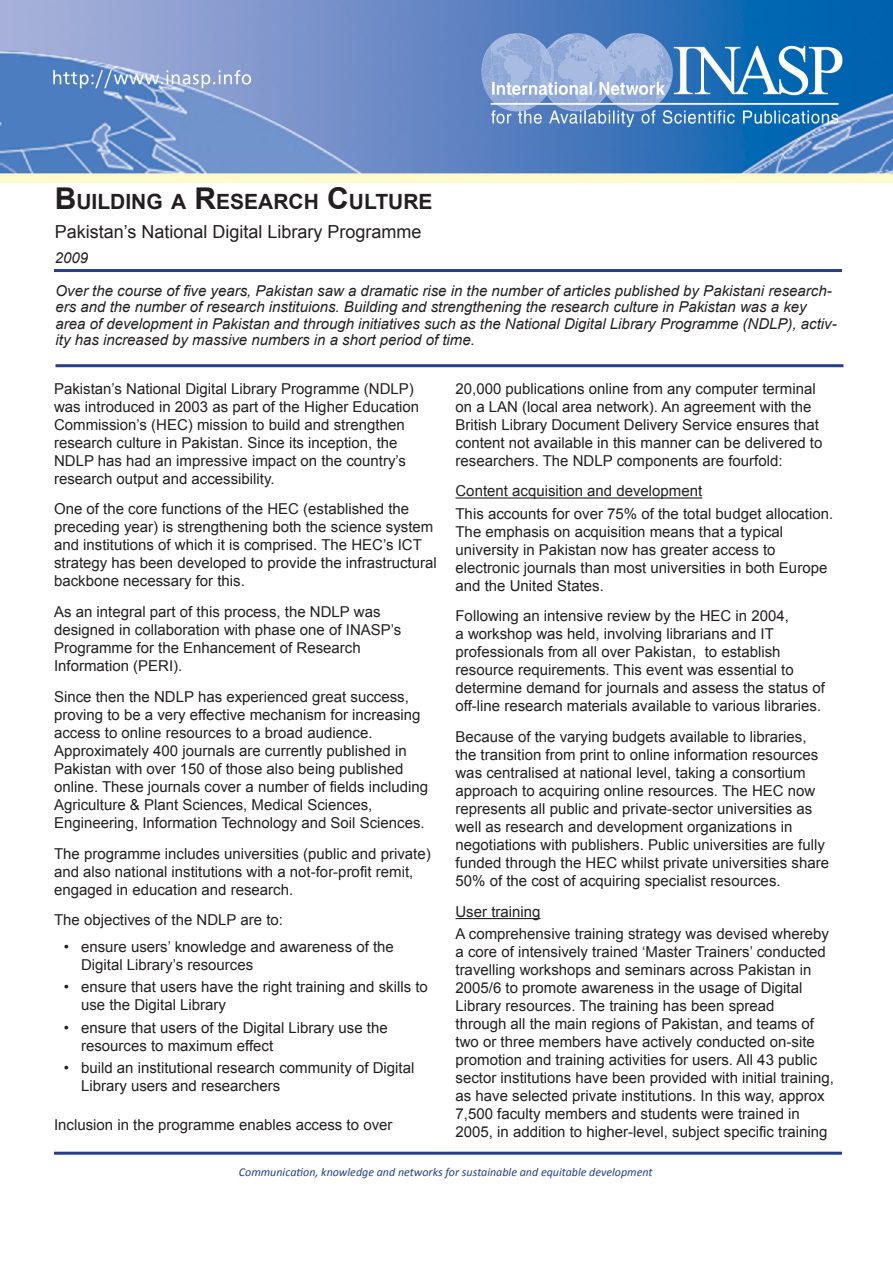
<style>
.page{position:relative;width:893px;height:1263px;background:#fff}
.page>*{position:absolute;margin:0;border:0;box-sizing:border-box;transform-origin:0 0}
.t1{font:700 21px "Arial";color:#231f20}
.t2{font:18px "Arial";color:#231f20}
.t3{font:15px/18px "Arial";color:#231f20}
.t4{font:italic 15px/16.5px "Arial";color:#231f20}
.t5{font:italic 12px "Calibri";color:#253f8e}
.s1{font-size:30px}
</style>
<div class="page">
<hr style="left:455px;top:497px;width:247px;height:1px;background:#231f20">
<hr style="left:455px;top:918px;width:85px;height:1px;background:#231f20">
<hr style="left:56px;top:1152px;width:784px;height:3px;background:#253f8e">
<hr style="left:56px;top:269px;width:784px;height:3px;background:#253f8e">
<hr style="left:57px;top:364px;width:785px;height:3px;background:#253f8e">
<img style="left:0;top:0;width:893px;height:182px">
<p class="t1" style="left:55px;top:187px;width:379px"><span class="s1">B</span>UILDING A <span class="s1">R</span>ESEARCH <span class="s1">C</span>ULTURE</p>
<p class="t2" style="left:55px;top:220px;width:368px">Pakistan’s National Digital Library Programme</p>
<p class="t4" style="left:55px;top:250px;width:35px">2009</p>
<p class="t4" style="left:56px;top:282px;width:783px">Over the course of five years, Pakistan saw a dramatic rise in the number of articles published by Pakistani research&shy;ers and the number of research instituions. Building and strengthening the research culture in Pakistan was a key area of development in Pakistan and through initiatives such as the National Digital Library Programme (NDLP), activ&shy;ity has increased by massive numbers in a short period of time.</p>
<p class="t3" style="left:54px;top:379px;width:367px">Pakistan’s National Digital Library Programme (NDLP) was introduced in 2003 as part of the Higher Education Commission’s (HEC) mission to build and strengthen research culture in Pakistan. Since its inception, the NDLP has had an impressive impact on the country’s research output and accessibility.</p>
<p class="t3" style="left:54px;top:500px;width:384px">One of the core functions of the HEC (established the preceding year) is strengthening both the science system and institutions of which it is comprised. The HEC’s ICT strategy has been developed to provide the infrastructural backbone necessary for this.</p>
<p class="t3" style="left:54px;top:603px;width:349px">As an integral part of this process, the NDLP was designed in collaboration with phase one of INASP’s Programme for the Enhancement of Research Information (PERI).</p>
<p class="t3" style="left:54px;top:688px;width:376px">Since then the NDLP has experienced great success, proving to be a very effective mechanism for increasing access to online resources to a broad audience.<br>Approximately 400 journals are currently published in Pakistan with over 150 of those also being published online. These journals cover a number of fields including Agriculture &amp; Plant Sciences, Medical Sciences, Engineering, Information Technology and Soil Sciences.</p>
<p class="t3" style="left:54px;top:845px;width:378px">The programme includes universities (public and private) and also national institutions with a not-for-profit remit, engaged in education and research.</p>
<p class="t3" style="left:54px;top:911px;width:231px">The objectives of the NDLP are to:</p>
<p class="t3" style="left:81px;top:938px;width:314px;text-indent:-17px">• ensure users’ knowledge and awareness of the<br>Digital Library’s resources</p>
<p class="t3" style="left:81px;top:978px;width:348px;text-indent:-17px">• ensure that users have the right training and skills to use the Digital Library</p>
<p class="t3" style="left:81px;top:1018px;width:308px;text-indent:-17px">• ensure that users of the Digital Library use the resources to maximum effect</p>
<p class="t3" style="left:81px;top:1059px;width:335px;text-indent:-17px">• build an institutional research community of Digital<br>Library users and researchers</p>
<p class="t3" style="left:54px;top:1116px;width:340px">Inclusion in the programme enables access to over</p>
<p class="t3" style="left:455px;top:379px;width:368px">20,000 publications online from any computer terminal on a LAN (local area network). An agreement with the British Library Document Delivery Service ensures that content not available in this manner can be delivered to researchers. The NDLP components are fourfold:</p>
<p class="t3" style="left:455px;top:482px;width:248px">Content acquisition and development</p>
<p class="t3" style="left:455px;top:504px;width:379px">This accounts for over 75% of the total budget allocation.<br>The emphasis on acquisition means that a typical university in Pakistan now has greater access to electronic journals than most universities in both Europe and the United States.</p>
<p class="t3" style="left:455px;top:607px;width:371px">Following an intensive review by the HEC in 2004,<br>a workshop was held, involving librarians and IT professionals from all over Pakistan, to establish resource requirements. This event was essential to determine demand for journals and assess the status of off-line research materials available to various libraries.</p>
<p class="t3" style="left:455px;top:728px;width:375px">Because of the varying budgets available to libraries, the transition from print to online information resources was centralised at national level, taking a consortium approach to acquiring online resources. The HEC now represents all public and private-sector universities as well as research and development organizations in negotiations with publishers. Public universities are fully funded through the HEC whilst private universities share 50% of the cost of acquiring specialist resources.</p>
<p class="t3" style="left:455px;top:903px;width:87px">User training</p>
<p class="t3" style="left:455px;top:925px;width:380px">A comprehensive training strategy was devised whereby a core of intensively trained ‘Master Trainers’ conducted travelling workshops and seminars across Pakistan in 2005/6 to promote awareness in the usage of Digital Library resources. The training has been spread<br>through all the main regions of Pakistan, and teams of two or three members have actively conducted on-site promotion and training activities for users. All 43 public sector institutions have been provided with initial training, as have selected private institutions. In this way, approx 7,500 faculty members and students were trained in 2005, in addition to higher-level, subject specific training</p>
<p class="t5" style="left:239px;top:1164px;width:415px">Communication, knowledge and networks for sustainable and equitable development</p>
</div>
